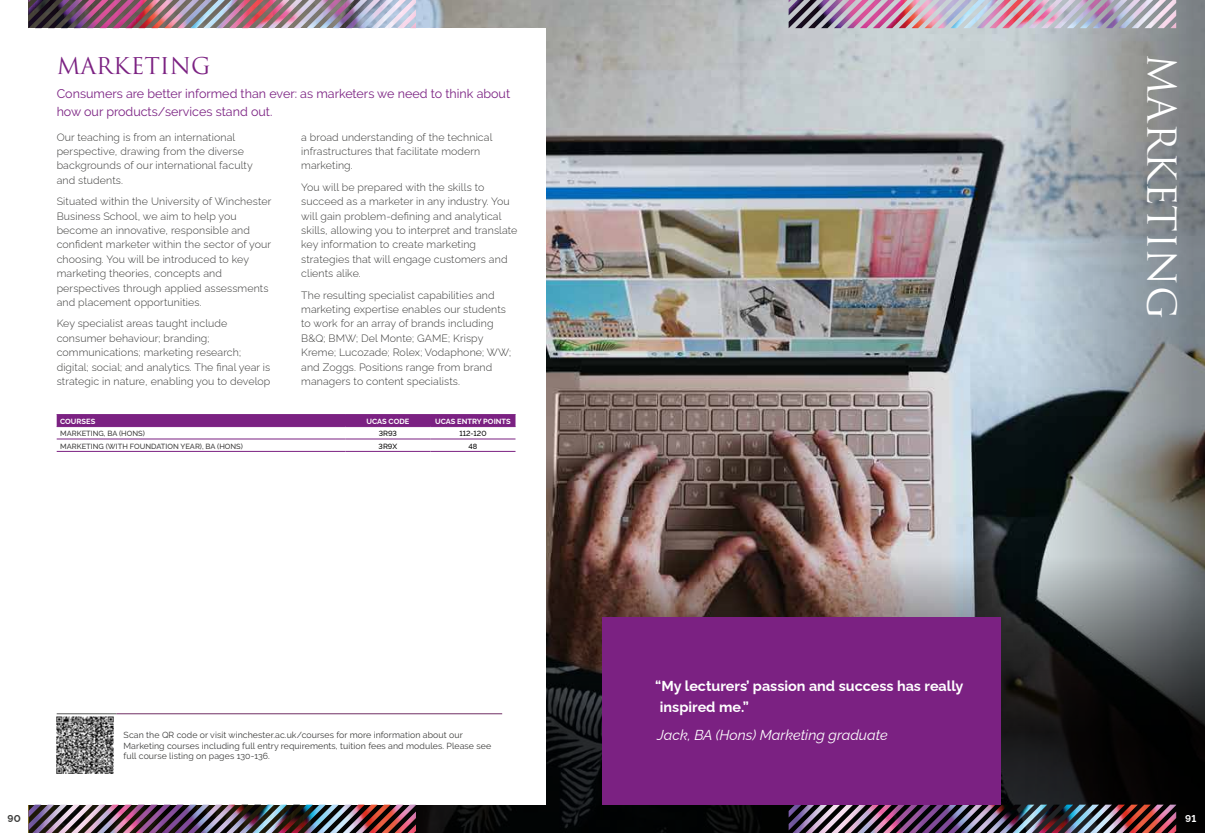
<style>
.page{position:relative;width:1205px;height:833px;background:#fff}
.page>*{position:absolute;margin:0;border:0;box-sizing:border-box;transform-origin:0 0}
.t1{font:38.75px "Trajan Pro 3";color:#fff}
.t2{font:22.5px "Trajan Pro 3";color:#7b2182}
.t3{font:700 14.38px/21.2px "Raleway";color:#fff}
.t4{font:italic 14.38px "Raleway";color:#fff}
.t5{font:12.5px/17.5px "Raleway";color:#7b2182}
.t6{font:300 10.62px/14.4px "Raleway";letter-spacing:.01em;color:#3c3c3b}
.t7{font:700 10px "Raleway";color:#3c3c3b}
.t8{font:700 10px "Raleway";color:#fff}
.t9{font:8.75px/10.5px "Raleway";letter-spacing:.01em;color:#3c3c3b}
.t10{font:500 7.5px "Raleway";color:#3c3c3b}
.t11{font:700 7.5px "Raleway";color:#fff}
.t12{font:500 7.5px "Raleway";color:#000}
</style>
<div class="page">
<img style="left:416px;top:0;width:592px;height:546px">
<svg style="left:416px;top:546px;width:592px;height:287px;background:#4b3f3d"></svg>
<svg style="left:1008px;top:0;width:197px;height:833px;background:#6e7477"></svg>
<div style="left:28px;top:414px;width:518px;height:390px;background:#fff"></div>
<div style="left:57px;top:415px;width:458px;height:11px;background:#7b2182"></div>
<hr style="left:57px;top:414px;width:288px;height:1px;background:#7b2182">
<hr style="left:345px;top:414px;width:85px;height:1px;background:#7b2182">
<hr style="left:430px;top:414px;width:85px;height:1px;background:#7b2182">
<hr style="left:57px;top:426px;width:288px;height:1px;background:#7b2182">
<hr style="left:345px;top:426px;width:85px;height:1px;background:#7b2182">
<hr style="left:430px;top:426px;width:85px;height:1px;background:#7b2182">
<hr style="left:57px;top:439px;width:288px;height:1px;background:#7b2182">
<hr style="left:345px;top:439px;width:85px;height:1px;background:#7b2182">
<hr style="left:430px;top:439px;width:85px;height:1px;background:#7b2182">
<hr style="left:57px;top:451px;width:288px;height:1px;background:#7b2182">
<hr style="left:345px;top:451px;width:85px;height:1px;background:#7b2182">
<hr style="left:430px;top:451px;width:85px;height:1px;background:#7b2182">
<div style="left:28px;top:28px;width:518px;height:386px;background:#fff"></div>
<img style="left:28px;top:0;width:388px;height:28px">
<img style="left:28px;top:804px;width:388px;height:29px">
<img style="left:788px;top:0;width:388px;height:28px">
<img style="left:788px;top:804px;width:388px;height:29px">
<div style="left:602px;top:617px;width:399px;height:187px;background:#7b2182"></div>
<hr style="left:57px;top:713px;width:59px;height:1px;background:#575756">
<hr style="left:116px;top:713px;width:386px;height:1px;background:#712f64">
<img style="left:57px;top:716px;width:56px;height:57px">
<h2 class="t2" style="left:57px;top:50px;width:155px">MARKETING</h2>
<p class="t5" style="left:57px;top:85px;width:455px">Consumers are better informed than ever: as marketers we need to think about how our products/services stand out.</p>
<p class="t6" style="left:57px;top:129px;width:198px">Our teaching is from an international perspective, drawing from the diverse backgrounds of our international faculty and students.</p>
<p class="t6" style="left:57px;top:193px;width:216px">Situated within the University of Winchester Business School, we aim to help you become an innovative, responsible and confident marketer within the sector of your choosing. You will be introduced to key marketing theories, concepts and perspectives through applied assessments and placement opportunities.</p>
<p class="t6" style="left:57px;top:315px;width:215px">Key specialist areas taught include consumer behaviour; branding; communications; marketing research; digital; social; and analytics. The final year is strategic in nature, enabling you to develop</p>
<p class="t6" style="left:301px;top:129px;width:193px">a broad understanding of the technical infrastructures that facilitate modern marketing.</p>
<p class="t6" style="left:301px;top:179px;width:218px">You will be prepared with the skills to succeed as a marketer in any industry. You will gain problem-defining and analytical skills, allowing you to interpret and translate key information to create marketing strategies that will engage customers and clients alike.</p>
<p class="t6" style="left:301px;top:286px;width:211px">The resulting specialist capabilities and marketing expertise enables our students to work for an array of brands including B&amp;Q; BMW; Del Monte; GAME; Krispy Kreme; Lucozade; Rolex; Vodaphone; WW; and Zoggs. Positions range from brand managers to content specialists.</p>
<p class="t11" style="left:60px;top:415px;width:37px">COURSES</p>
<p class="t11" style="left:366px;top:415px;width:44px">UCAS CODE</p>
<p class="t11" style="left:435px;top:415px;width:77px">UCAS ENTRY POINTS</p>
<p class="t10" style="left:60px;top:428px;width:86px">MARKETING, BA (HONS)</p>
<p class="t12" style="left:379px;top:428px;width:20px">3R93</p>
<p class="t12" style="left:459px;top:428px;width:29px">112-120</p>
<p class="t10" style="left:60px;top:440px;width:184px">MARKETING (WITH FOUNDATION YEAR), BA (HONS)</p>
<p class="t12" style="left:379px;top:440px;width:20px">3R9X</p>
<p class="t12" style="left:468px;top:440px;width:10px">48</p>
<h3 class="t3" style="left:660px;top:673px;width:305px;text-indent:-5px">“My lecturers’ passion and success has really inspired me.”</h3>
<p class="t9" style="left:124px;top:730px;width:341px">Scan the QR code or visit winchester.ac.uk/courses for more information about our</p>
<h3 class="t4" style="left:657px;top:724px;width:232px">Jack, BA (Hons) Marketing graduate</h3>
<p class="t9" style="left:124px;top:740px;width:369px">Marketing courses including full entry requirements, tuition fees and modules. Please see full course listing on pages 130-136.</p>
<h1 class="t1" style="left:1188px;top:54px;width:266px;rotate:90deg">MARKETING</h1>
<p class="t7" style="left:8px;top:810px;width:15px">90</p>
<p class="t8" style="left:1185px;top:810px;width:13px">91</p>
</div>
